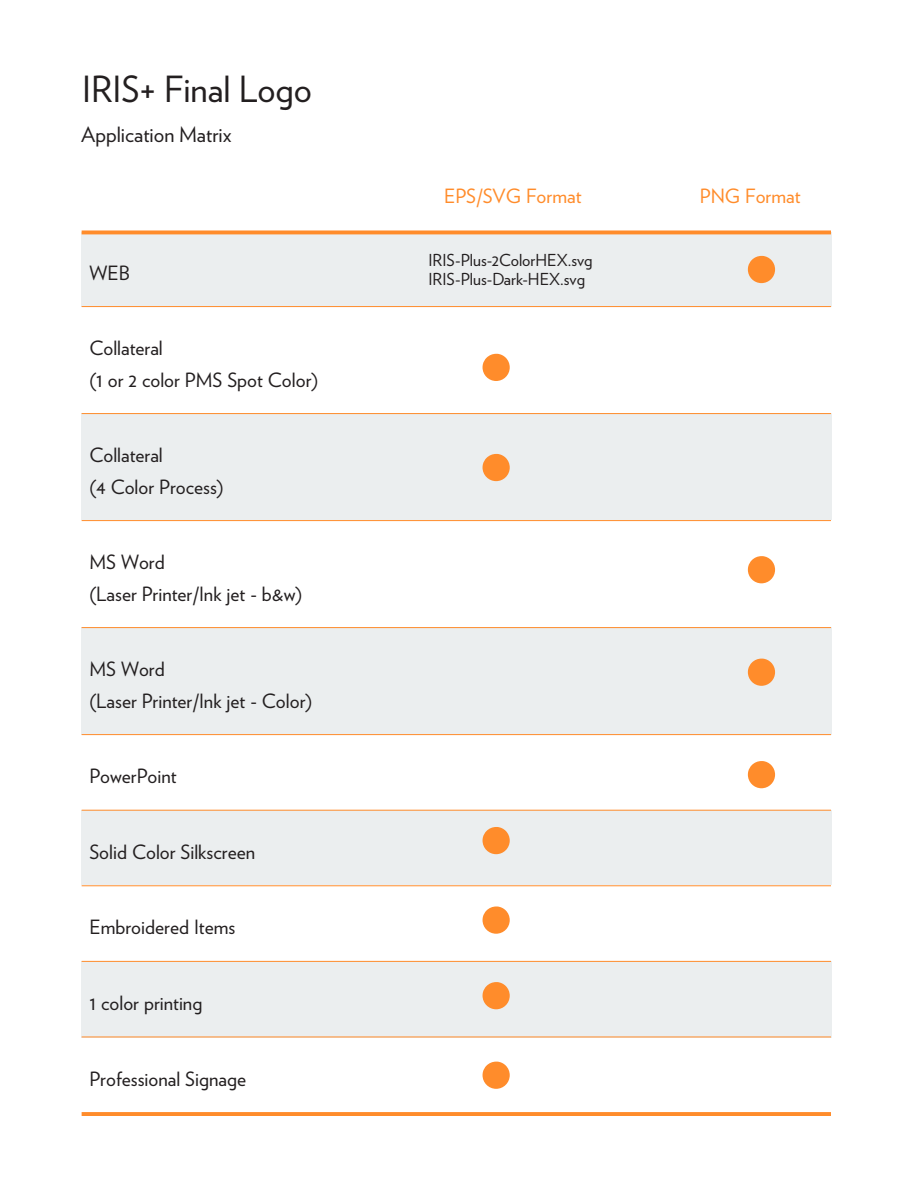
<style>
.page{position:relative;width:918px;height:1188px;background:#fff}
.page>*{position:absolute;margin:0;border:0;box-sizing:border-box;transform-origin:0 0}
.t1{font:36px "Verlag";color:#231f20}
.t2{font:21px "Verlag";color:#231f20}
.t3{font:19.65px/31.3px "Verlag";color:#231f20}
.t4{font:19.65px "Verlag";color:#ff8c2b}
.t5{font:16.5px/19.6px "Verlag";color:#231f20}
</style>
<div class="page">
<div style="left:81px;top:232px;width:751px;height:75px;background:#ebeeef"></div>
<div style="left:81px;top:810px;width:751px;height:75px;background:#ebeeef"></div>
<div style="left:81px;top:961px;width:751px;height:76px;background:#ebeeef"></div>
<div style="left:81px;top:413px;width:751px;height:107px;background:#ebeeef"></div>
<div style="left:81px;top:627px;width:751px;height:108px;background:#ebeeef"></div>
<svg style="left:483px;top:354px;width:27px;height:27px"></svg>
<svg style="left:483px;top:454px;width:27px;height:27px"></svg>
<svg style="left:483px;top:827px;width:27px;height:27px"></svg>
<svg style="left:483px;top:906px;width:27px;height:28px"></svg>
<svg style="left:483px;top:982px;width:27px;height:27px"></svg>
<svg style="left:483px;top:1062px;width:27px;height:27px"></svg>
<svg style="left:748px;top:256px;width:27px;height:27px"></svg>
<svg style="left:748px;top:556px;width:27px;height:27px"></svg>
<svg style="left:748px;top:659px;width:27px;height:27px"></svg>
<svg style="left:748px;top:761px;width:27px;height:27px"></svg>
<svg style="left:82px;top:230px;width:749px;height:4px;fill:#ff8c2b"></svg>
<hr style="left:82px;top:306px;width:749px;height:1px;background:#ff8c2b">
<hr style="left:82px;top:413px;width:749px;height:1px;background:#ff8c2b">
<hr style="left:82px;top:520px;width:749px;height:1px;background:#ff8c2b">
<hr style="left:82px;top:627px;width:749px;height:1px;background:#ff8c2b">
<hr style="left:82px;top:734px;width:749px;height:1px;background:#ff8c2b">
<hr style="left:82px;top:810px;width:749px;height:1px;background:#ff8c2b">
<hr style="left:82px;top:885px;width:749px;height:1px;background:#ff8c2b">
<hr style="left:82px;top:961px;width:749px;height:1px;background:#ff8c2b">
<hr style="left:82px;top:1036px;width:749px;height:1px;background:#ff8c2b">
<svg style="left:82px;top:1112px;width:749px;height:4px;fill:#ff8c2b"></svg>
<h1 class="t1" style="left:82px;top:62px;width:232px">IRIS+ Final Logo</h1>
<p class="t2" style="left:81px;top:119px;width:152px">Application Matrix</p>
<p class="t3" style="left:89px;top:256px;width:42px">WEB</p>
<p class="t3" style="left:89px;top:331px;width:230px">Collateral<br>(1 or 2 color PMS Spot Color)</p>
<p class="t3" style="left:89px;top:438px;width:136px">Collateral<br>(4 Color Process)</p>
<p class="t3" style="left:89px;top:545px;width:214px">MS Word<br>(Laser Printer/Ink jet - b&amp;w)</p>
<p class="t3" style="left:89px;top:652px;width:224px">MS Word<br>(Laser Printer/Ink jet - Color)</p>
<p class="t3" style="left:89px;top:759px;width:89px">PowerPoint</p>
<p class="t3" style="left:89px;top:835px;width:167px">Solid Color Silkscreen</p>
<p class="t3" style="left:89px;top:911px;width:147px">Embroidered Items</p>
<p class="t3" style="left:89px;top:986px;width:114px">1 color printing</p>
<p class="t3" style="left:89px;top:1062px;width:158px">Professional Signage</p>
<p class="t4" style="left:444px;top:181px;width:139px">EPS/SVG Format</p>
<p class="t4" style="left:700px;top:181px;width:102px">PNG Format</p>
<p class="t5" style="left:428px;top:249px;width:166px">IRIS-Plus-2ColorHEX.svg<br>IRIS-Plus-Dark-HEX.svg</p>
</div>
